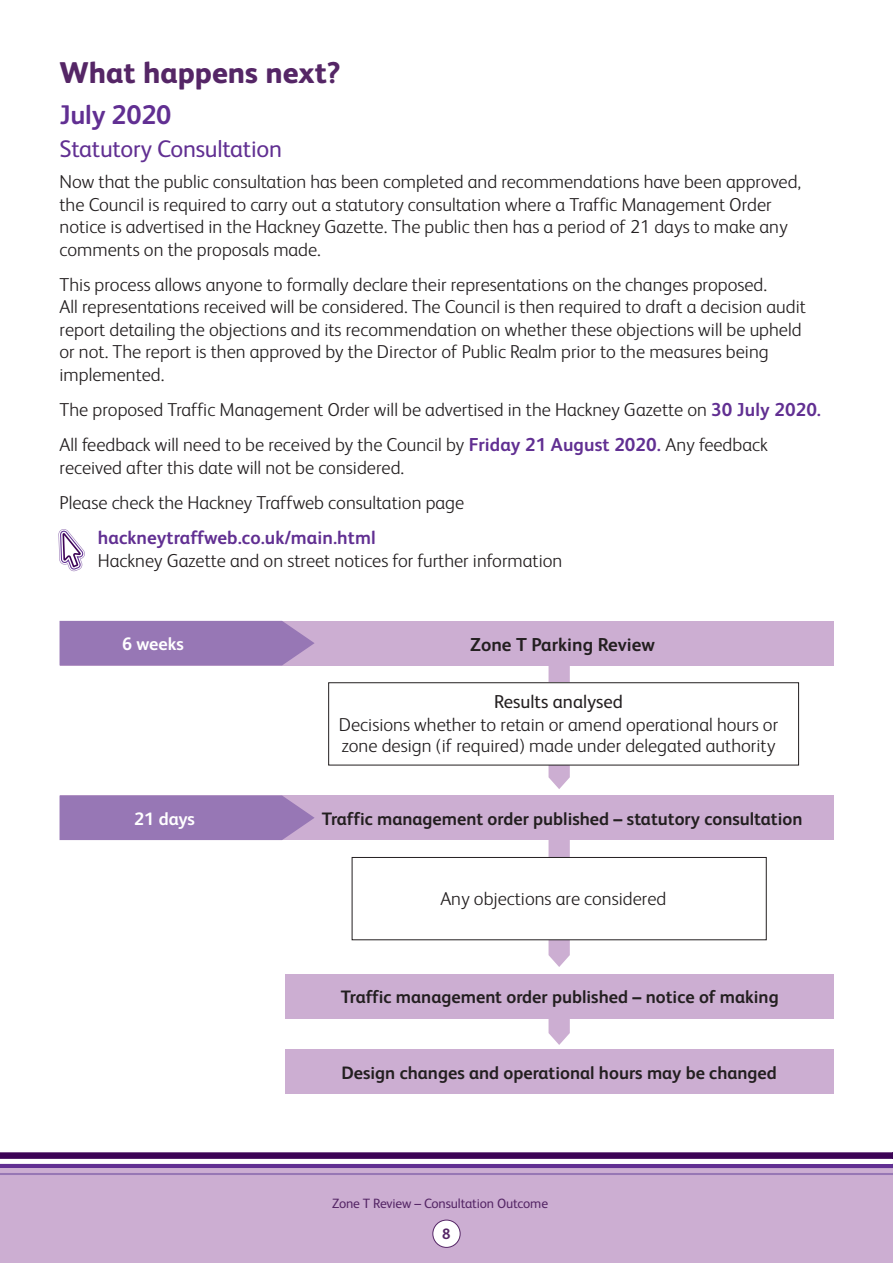
<style>
.page{position:relative;width:893px;height:1263px;background:#fff}
.page>*{position:absolute;margin:0;border:0;box-sizing:border-box;transform-origin:0 0}
.t1{font:800 30px "FS Albert";color:#552666}
.t2{font:700 27px "FS Albert";letter-spacing:-.01em;color:#612f92}
.t3{font:24px "FS Albert";letter-spacing:-.01em;color:#612f92}
.t4{font:300 18.75px/22.5px "FS Albert";color:#231f20}
.t5{font:700 18.75px "FS Albert";letter-spacing:.005em;color:#612f92}
.t6{font:700 18.75px "FS Albert";color:#231f20}
.t7{font:18.75px "FS Albert";color:#231f20}
.t8{font:700 18px "FS Albert";color:#231f20}
.t9{font:700 18px "FS Albert";color:#fff}
.t10{font:700 15px "FS Albert";color:#552666}
.t11{font:13.5px "FS Albert";letter-spacing:-.01em;color:#552666}
.s1{font-weight:700;color:#612f92}
</style>
<div class="page">
<div style="left:0;top:1165px;width:893px;height:98px;background:#ccaed2"></div>
<div style="left:433px;top:1220px;width:27px;height:27px;background:#fff;border-radius:50%"></div>
<div style="left:432px;top:1220px;width:28px;height:28px;border:1px solid #552666;border-radius:50%"></div>
<svg style="left:0;top:1152px;width:893px;height:23px"></svg>
<svg style="left:549px;top:665px;width:21px;height:124px"></svg>
<svg style="left:549px;top:1018px;width:21px;height:27px"></svg>
<svg style="left:549px;top:840px;width:21px;height:127px"></svg>
<div style="left:60px;top:621px;width:773px;height:44px;background:#ccaed2"></div>
<div style="left:60px;top:621px;width:255px;height:44px;background:#9777b5"></div>
<div style="left:60px;top:795px;width:773px;height:45px;background:#ccaed2"></div>
<svg style="left:60px;top:795px;width:255px;height:45px;background:#9a7bb7"></svg>
<div style="left:352px;top:857px;width:414px;height:83px;background:#fff"></div>
<div style="left:352px;top:857px;width:415px;height:83px;border:1px solid #231f20"></div>
<div style="left:285px;top:974px;width:548px;height:44px;background:#ccaed2"></div>
<div style="left:285px;top:1049px;width:548px;height:45px;background:#ccaed2"></div>
<div style="left:329px;top:683px;width:470px;height:82px;background:#fff"></div>
<div style="left:328px;top:682px;width:471px;height:83px;border:1px solid #231f20"></div>
<svg style="left:58px;top:529px;width:27px;height:42px"></svg>
<h1 class="t1" style="left:60px;top:51px;width:282px">What happens next?</h1>
<h2 class="t2" style="left:60px;top:97px;width:113px">July 2020</h2>
<p class="t3" style="left:60px;top:133px;width:224px">Statutory Consultation</p>
<p class="t4" style="left:60px;top:170px;width:743px">Now that the public consultation has been completed and recommendations have been approved, the Council is required to carry out a statutory consultation where a Traffic Management Order notice is advertised in the Hackney Gazette. The public then has a period of 21 days to make any comments on the proposals made.</p>
<p class="t4" style="left:60px;top:272px;width:748px">This process allows anyone to formally declare their representations on the changes proposed.<br>All representations received will be considered. The Council is then required to draft a decision audit report detailing the objections and its recommendation on whether these objections will be upheld or not. The report is then approved by the Director of Public Realm prior to the measures being implemented.</p>
<p class="t4" style="left:60px;top:391px;width:763px;line-height:35.2px">The proposed Traffic Management Order will be advertised in the Hackney Gazette on <span class="s1">30 July 2020.<br></span>All feedback will need to be received by the Council by <span class="s1">Friday 21 August 2020.</span> Any feedback</p>
<p class="t4" style="left:60px;top:449px;width:406px;line-height:35.2px">received after this date will not be considered.<br>Please check the Hackney Traffweb consultation page</p>
<p class="t5" style="left:98px;top:525px;width:279px">hackneytraffweb.co.uk/main.html</p>
<p class="t4" style="left:98px;top:548px;width:466px">Hackney Gazette and on street notices for further information</p>
<p class="t9" style="left:122px;top:632px;width:63px">6 weeks</p>
<p class="t9" style="left:134px;top:806px;width:62px">21 days</p>
<p class="t6" style="left:470px;top:631px;width:186px">Zone T Parking Review</p>
<p class="t7" style="left:494px;top:689px;width:130px">Results analysed</p>
<p class="t4" style="left:339px;top:713px;width:441px;line-height:21px">Decisions whether to retain or amend operational hours or zone design (if required) made under delegated authority</p>
<p class="t8" style="left:322px;top:806px;width:482px">Traffic management order published – statutory consultation</p>
<p class="t4" style="left:440px;top:886px;width:228px">Any objections are considered</p>
<p class="t8" style="left:341px;top:985px;width:440px">Traffic management order published – notice of making</p>
<p class="t8" style="left:341px;top:1060px;width:437px">Design changes and operational hours may be changed</p>
<p class="t11" style="left:332px;top:1194px;width:217px">Zone T Review – Consultation Outcome</p>
<p class="t10" style="left:442px;top:1223px;width:10px">8</p>
</div>
